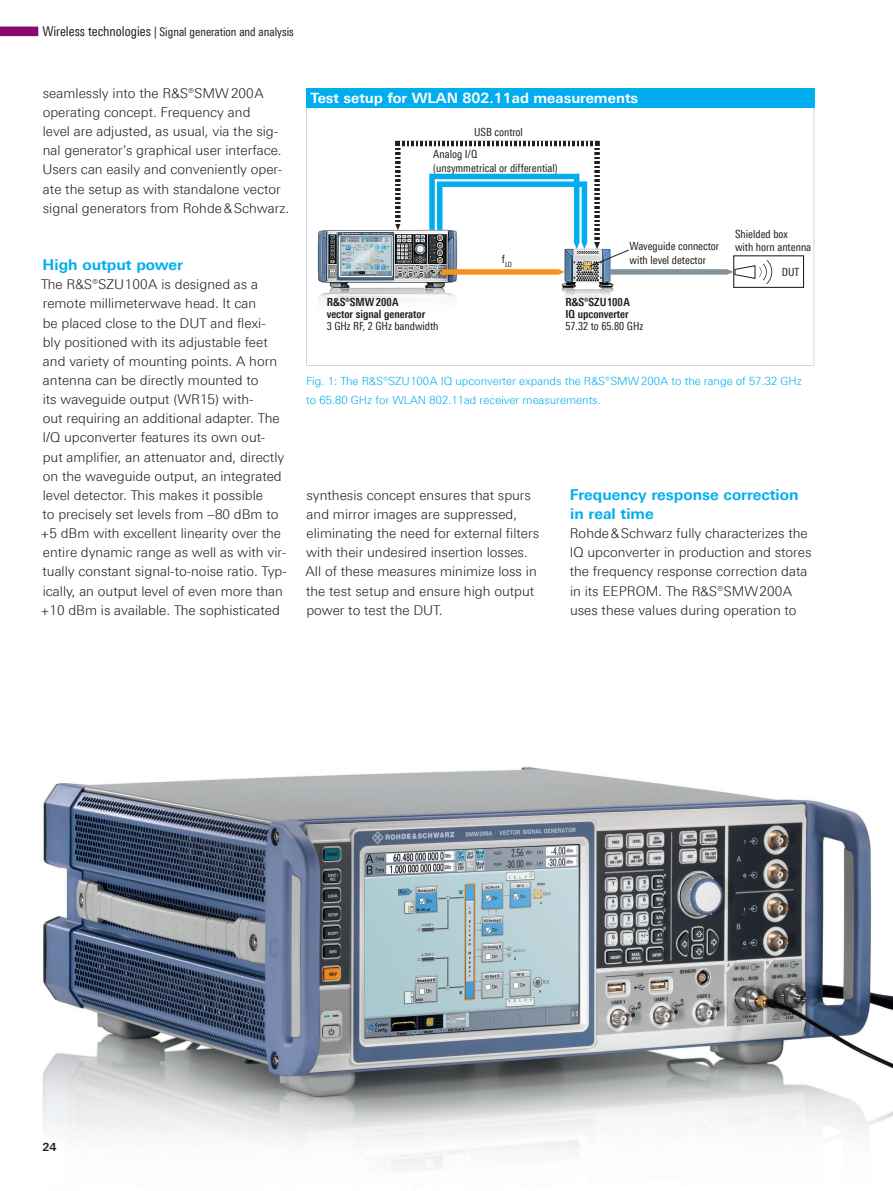
<style>
.page{position:relative;width:893px;height:1191px;background:#fff}
.page>*{position:absolute;margin:0;border:0;box-sizing:border-box;transform-origin:0 0}
._03_Überschrift_1{font:700 15px/19.2px "Linotype Univers 630";color:#00aeef}
.t1{font:700 14.25px "Linotype Univers 630";color:#fff}
.Fließtext_oAo{font:300 13.5px/19.2px "Linotype Univers 330";color:#231f20}
._01_Wireless_libü{font:12px "Linotype Univers 420 Cn";color:#231f20}
.Bildlegende{font:300 11.25px/19.2px "Linotype Univers 330";color:#00aeef}
.t2{font:11.25px/13.5px "Linotype Univers 420 Cn";color:#231f20}
.t3{font:700 11.25px/12px "Linotype Univers 620 Cn";color:#231f20}
.t4{font:700 11.25px "Linotype Univers 630";color:#231f20}
.t5{font:7.35px "Linotype Univers 420 Cn";color:#231f20}
.s1{font-size:13.5px}
.s2{font-family:"Linotype Univers 420 Cn";font-weight:400}
</style>
<div class="page">
<svg style="left:306px;top:107px;width:508px;height:259px"></svg>
<div style="left:306px;top:88px;width:508px;height:19px;background:#00aeef"></div>
<img style="left:562px;top:284px;width:51px;height:31px">
<img style="left:316px;top:229px;width:143px;height:100px">
<div style="left:733px;top:255px;width:71px;height:33px;border:1px solid #231f20"></div>
<svg style="left:395px;top:141px;width:377px;height:143px"></svg>
<img style="left:340px;top:237px;width:51px;height:39px">
<img style="left:42px;top:767px;width:851px;height:404px">
<div style="left:0;top:27px;width:38px;height:9px;background:#890971"></div>
<p class="_01_Wireless_libü" style="left:43px;top:25px;width:253px"><span class="s1">Wireless technologies</span> | Signal generation and analysis</p>
<p class="Fließtext_oAo" style="left:42px;top:83px;width:248px">seamlessly into the R&amp;S®SMW 200A operating concept. Frequency and<br>level are adjusted, as usual, via the sig&shy;nal generator’s graphical user interface.<br>Users can easily and conveniently oper&shy;ate the setup as with standalone vector signal generators from Rohde&amp;Schwarz.</p>
<p class="_03_Überschrift_1" style="left:43px;top:255px;width:142px">High output power</p>
<p class="Fließtext_oAo" style="left:40px;top:275px;width:248px">The R&amp;S®SZU100A is designed as a remote millimeterwave head. It can<br>be placed close to the DUT and flexi-<br>bly positioned with its adjustable feet and variety of mounting points. A horn antenna can be directly mounted to<br>its waveguide output (WR15) with-<br>out requiring an additional adapter. The I/Q upconverter features its own out-<br>put amplifier, an attenuator and, directly on the waveguide output, an integrated level detector. This makes it possible<br>to precisely set levels from –80 dBm to +5 dBm with excellent linearity over the entire dynamic range as well as with vir&shy;tually constant signal-to-noise ratio. Typ&shy;ically, an output level of even more than +10 dBm is available. The sophisticated</p>
<p class="t1" style="left:311px;top:89px;width:329px">Test setup for WLAN 802.11ad measurements</p>
<p class="t2" style="left:433px;top:121px;width:91px;line-height:22.4px;text-indent:41px">USB control<br>Analog I/Q</p>
<p class="t2" style="left:433px;top:161px;width:126px">(unsymmetrical or differential)</p>
<p class="t5" style="left:502px;top:260px;width:12px"><sup>f</sup>LO</p>
<p class="t2" style="left:630px;top:239px;width:91px">Waveguide connector with level detector</p>
<p class="t3" style="left:327px;top:296px;width:113px">R&amp;S®SMW200A<br>vector signal generator<br><span class="s2">3 GHz RF, 2 GHz bandwidth</span></p>
<p class="t3" style="left:565px;top:296px;width:79px">R&amp;S®SZU100A<br>IQ upconverter<br><span class="s2">57.32 to 65.80 GHz</span></p>
<p class="t2" style="left:735px;top:227px;width:78px">Shielded box<br>with horn antenna</p>
<p class="t2" style="left:782px;top:265px;width:19px">DUT</p>
<p class="Bildlegende" style="left:306px;top:371px;width:497px">Fig. 1: The R&amp;S®SZU100A IQ upconverter expands the R&amp;S®SMW 200A to the range of 57.32 GHz to 65.80 GHz for WLAN 802.11ad receiver measurements.</p>
<p class="Fließtext_oAo" style="left:306px;top:485px;width:235px">synthesis concept ensures that spurs and mirror images are suppressed, eliminating the need for external filters with their undesired insertion losses.<br>All of these measures minimize loss in the test setup and ensure high output power to test the DUT.</p>
<p class="_03_Überschrift_1" style="left:570px;top:485px;width:230px">Frequency response correction in real time</p>
<p class="Fließtext_oAo" style="left:570px;top:523px;width:243px">Rohde&amp;Schwarz fully characterizes the IQ upconverter in production and stores the frequency response correction data in its EEPROM. The R&amp;S®SMW200A uses these values during operation to</p>
<p class="t4" style="left:42px;top:1139px;width:16px">24</p>
</div>
